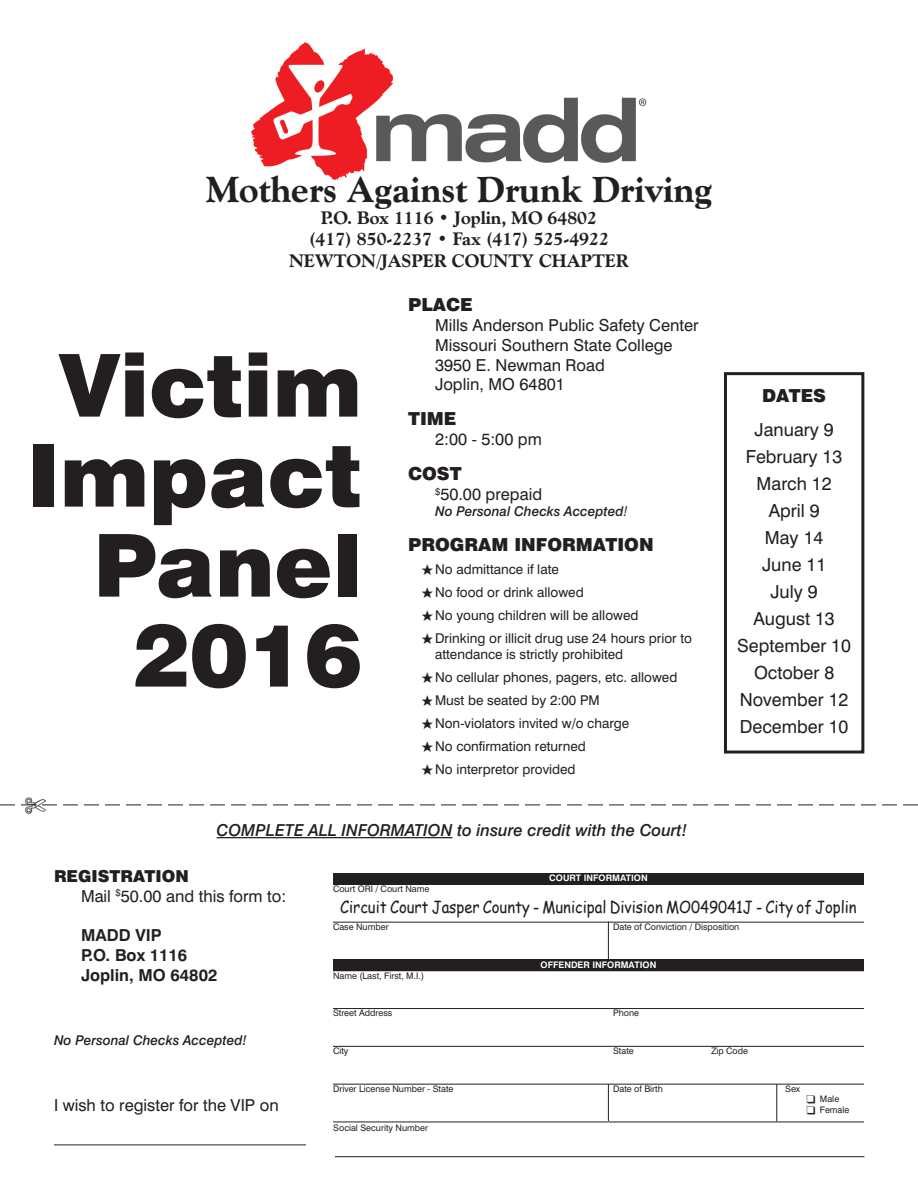
<style>
.page{position:relative;width:918px;height:1188px;background:#fff}
.page>*{position:absolute;margin:0;border:0;box-sizing:border-box;transform-origin:0 0}
.t1{font:900 87px/90px "Swiss 721 BT";color:#231f20;text-align:right}
.t2{font:800 36px "Goudy Old Style BT";color:#231f20}
.t3{font:18px/27px "Swiss 721 BT";color:#231f20;text-align:center}
.t4{font:800 18px "Goudy Old Style BT";color:#231f20}
.t5{font:900 18px "Swiss 721 BT";color:#231f20}
.t6{font:16.5px/19.8px "Swiss 721 BT";color:#231f20}
.t7{font:16.5px "Comic Sans MS";color:#231f20;scale:.9 1}
.t8{font:italic 500 16.5px "Swiss 721 BT";color:#231f20}
.t9{font:700 16.5px/19.8px "Swiss 721 BT";color:#231f20}
.t10{font:13.5px/16.2px "Swiss 721 BT";color:#231f20}
.t11{font:italic 500 13.5px "Swiss 721 BT";color:#231f20}
.t12{font:9px "Swiss 721 BT";color:#231f20}
.t13{font:700 9px "Swiss 721 BT";color:#fff}
.s1{font-weight:400}
.s2{font-weight:900}
</style>
<div class="page">
<div style="left:333px;top:959px;width:531px;height:12px;background:#231f20"></div>
<div style="left:333px;top:873px;width:531px;height:12px;background:#231f20"></div>
<img style="left:252px;top:43px;width:395px;height:137px">
<hr style="left:608px;top:922px;width:1px;height:38px;background:#231f20">
<hr style="left:608px;top:1084px;width:1px;height:37px;background:#231f20">
<hr style="left:776px;top:1084px;width:1px;height:37px;background:#231f20">
<hr style="left:217px;top:837px;width:235px;height:1px;background:#231f20">
<div style="left:724px;top:372px;width:140px;height:382px;border:3px solid #231f20"></div>
<hr style="left:335px;top:1156px;width:529px;height:1px;background:#231f20">
<hr style="left:54px;top:1145px;width:252px;height:1px;background:#231f20">
<hr style="left:333px;top:922px;width:531px;height:1px;background:#231f20">
<hr style="left:333px;top:1008px;width:531px;height:1px;background:#231f20">
<hr style="left:333px;top:1046px;width:531px;height:1px;background:#231f20">
<hr style="left:333px;top:1084px;width:531px;height:1px;background:#231f20">
<hr style="left:333px;top:1122px;width:531px;height:1px;background:#231f20">
<svg style="left:0;top:804px;width:918px;height:2px"></svg>
<p class="t2" style="left:206px;top:167px;width:508px">Mothers Against Drunk Driving</p>
<p class="t4" style="left:321px;top:206px;width:278px">P.O. Box 1116 • Joplin, MO 64802</p>
<p class="t4" style="left:309px;top:228px;width:302px">(417) 850-2237 • Fax (417) 525-4922</p>
<p class="t4" style="left:289px;top:250px;width:341px">NEWTON/JASPER COUNTY CHAPTER</p>
<p class="t1" style="left:27px;top:340px;width:337px">Victim<br>Impact<br>Panel<br>2016</p>
<p class="t5" style="left:408px;top:294px;width:66px">PLACE</p>
<p class="t6" style="left:435px;top:315px;width:265px">Mills Anderson Public Safety Center<br>Missouri Southern State College<br>3950 E. Newman Road<br>Joplin, MO 64801</p>
<p class="t5" style="left:408px;top:408px;width:50px">TIME</p>
<p class="t6" style="left:435px;top:429px;width:108px">2:00 - 5:00 pm</p>
<p class="t5" style="left:408px;top:463px;width:55px">COST</p>
<p class="t6" style="left:435px;top:484px;width:109px"><sup>$</sup>50.00 prepaid</p>
<p class="t11" style="left:435px;top:503px;width:194px">No Personal Checks Accepted<span class="s1">!</span></p>
<p class="t5" style="left:408px;top:534px;width:247px">PROGRAM INFORMATION</p>
<p class="t10" style="left:422px;top:561px;width:139px">★No admittance if late</p>
<p class="t10" style="left:422px;top:584px;width:164px">★No food or drink allowed</p>
<p class="t10" style="left:422px;top:607px;width:218px">★No young children will be allowed</p>
<p class="t10" style="left:435px;top:630px;width:258px;text-indent:-14px">★Drinking or illicit drug use 24 hours prior to attendance is strictly prohibited</p>
<p class="t10" style="left:422px;top:669px;width:257px">★No cellular phones, pagers, etc. allowed</p>
<p class="t10" style="left:422px;top:692px;width:180px">★Must be seated by 2:00 PM</p>
<p class="t10" style="left:422px;top:715px;width:209px">★Non-violators invited w/o charge</p>
<p class="t10" style="left:422px;top:738px;width:166px">★No confirmation returned</p>
<p class="t10" style="left:422px;top:761px;width:156px">★No interpretor provided</p>
<p class="t8" style="left:217px;top:820px;width:472px">COMPLETE ALL INFORMATION to insure credit with the Court!</p>
<p class="t5" style="left:762px;top:385px;width:65px">DATES</p>
<p class="t3" style="left:746px;top:416px;width:98px">January 9<br>February 13</p>
<p class="t3" style="left:757px;top:470px;width:77px">March 12<br>April 9</p>
<p class="t3" style="left:762px;top:524px;width:66px;text-align:left">May 14<br>June 11</p>
<p class="t3" style="left:754px;top:578px;width:83px">July 9<br>August 13</p>
<p class="t3" style="left:737px;top:632px;width:115px">September 10<br>October 8</p>
<p class="t3" style="left:740px;top:686px;width:110px">November 12</p>
<p class="t3" style="left:740px;top:713px;width:110px">December 10</p>
<p class="t6" style="left:81px;top:866px;width:207px;text-indent:-27px"><span class="s2">REGISTRATION<br></span>Mail <sup>$</sup>50.00 and this form to:</p>
<p class="t9" style="left:81px;top:926px;width:138px">MADD VIP<br>P.O. Box 1116<br>Joplin, MO 64802</p>
<p class="t11" style="left:54px;top:1032px;width:194px">No Personal Checks Accepted!</p>
<p class="t6" style="left:54px;top:1095px;width:226px">I wish to register for the VIP on</p>
<p class="t13" style="left:549px;top:873px;width:100px">COURT INFORMATION</p>
<p class="t12" style="left:333px;top:884px;width:98px">Court ORI / Court Name</p>
<p class="t12" style="left:333px;top:921px;width:57px">Case Number</p>
<p class="t12" style="left:613px;top:921px;width:128px">Date of Conviction / Disposition</p>
<p class="t13" style="left:541px;top:959px;width:117px">OFFENDER INFORMATION</p>
<p class="t12" style="left:333px;top:970px;width:93px">Name (Last, First, M.I.)</p>
<p class="t12" style="left:333px;top:1008px;width:61px">Street Address</p>
<p class="t12" style="left:613px;top:1008px;width:28px">Phone</p>
<p class="t12" style="left:333px;top:1046px;width:17px">City</p>
<p class="t12" style="left:613px;top:1046px;width:22px">State</p>
<p class="t12" style="left:711px;top:1046px;width:39px">Zip Code</p>
<p class="t12" style="left:333px;top:1083px;width:122px">Driver License Number - State</p>
<p class="t12" style="left:613px;top:1083px;width:51px">Date of Birth</p>
<p class="t12" style="left:785px;top:1083px;width:17px">Sex</p>
<p class="t7" style="left:340px;top:895px;width:575px">Circuit Court Jasper County - Municipal Division MO049041J - City of Joplin</p>
<p class="t12" style="left:333px;top:1122px;width:96px">Social Security Number</p>
<p class="t12" style="left:806px;top:1093px;width:34px">❑ Male</p>
<p class="t12" style="left:806px;top:1104px;width:45px">❑ Female</p>
</div>
